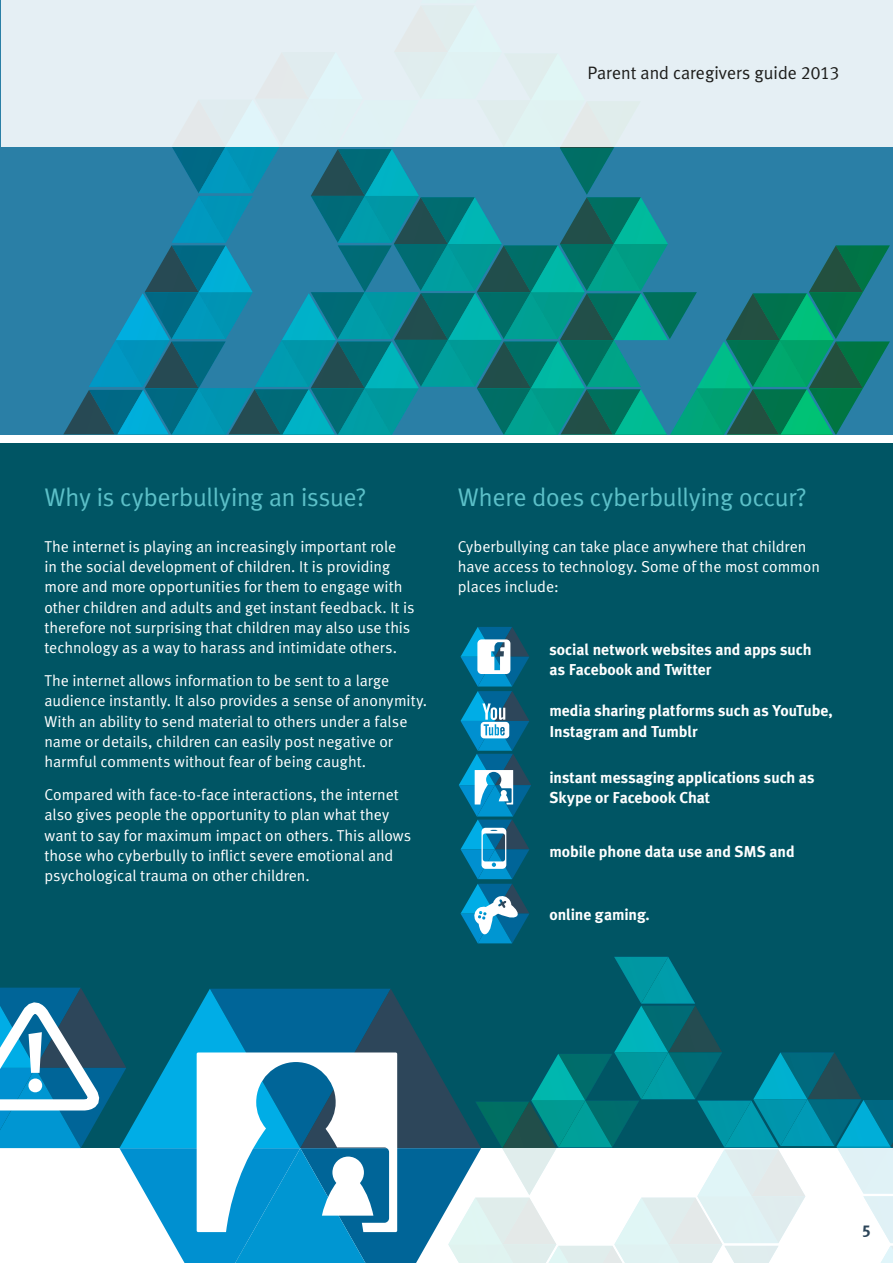
<style>
.page{position:relative;width:893px;height:1263px;background:#fff}
.page>*{position:absolute;margin:0;border:0;box-sizing:border-box;transform-origin:0 0}
.t1{font:700 83.25px "Meta";color:#fff}
.t2{font:25.5px "Meta Plus Normal";letter-spacing:-.005em;color:#5cc0c8}
.t3{font:18px "Meta Plus Normal";color:#1d1d1b}
.t4{font:700 16.5px "Meta Plus";color:#2d465a}
.t5{font:15.75px/20.2px "Meta Normal";color:#fff}
.t6{font:700 15.75px/20.2px "Meta Plus";color:#fff}
.s1{font-family:"Meta Plus Normal Caps"}
</style>
<div class="page">
<div style="left:0;top:443px;width:893px;height:705px;background:#005564"></div>
<div style="left:0;top:0;width:893px;height:434px;background:#2a7fa6"></div>
<svg style="left:63px;top:147px;width:827px;height:287px"></svg>
<div style="left:1px;top:0;width:892px;height:147px;background:#e5eff4"></div>
<svg style="left:0;top:957px;width:893px;height:306px"></svg>
<svg style="left:459px;top:627px;width:72px;height:316px"></svg>
<p class="t3" style="left:587px;top:62px;width:254px">Parent and caregivers guide <span class="s1">2013</span></p>
<h2 class="t2" style="left:44px;top:482px;width:324px">Why is cyberbullying an issue?</h2>
<p class="t5" style="left:44px;top:536px;width:372px">The internet is playing an increasingly important role<br>in the social development of children. It is providing more and more opportunities for them to engage with other children and adults and get instant feedback. It is therefore not surprising that children may also use this technology as a way to harass and intimidate others.</p>
<p class="t5" style="left:44px;top:670px;width:384px">The internet allows information to be sent to a large audience instantly. It also provides a sense of anonymity.<br>With an ability to send material to others under a false name or details, children can easily post negative or harmful comments without fear of being caught.</p>
<p class="t5" style="left:44px;top:784px;width:368px">Compared with face-to-face interactions, the internet also gives people the opportunity to plan what they want to say for maximum impact on others. This allows those who cyberbully to inflict severe emotional and psychological trauma on other children.</p>
<h2 class="t2" style="left:458px;top:482px;width:351px">Where does cyberbullying occur?</h2>
<p class="t5" style="left:458px;top:536px;width:364px">Cyberbullying can take place anywhere that children have access to technology. Some of the most common places include:</p>
<p class="t6" style="left:549px;top:639px;width:264px">social network websites and apps such as Facebook and Twitter</p>
<p class="t6" style="left:549px;top:701px;width:285px">media sharing platforms such as YouTube,<br>Instagram and Tumblr</p>
<p class="t6" style="left:549px;top:767px;width:267px">instant messaging applications such as<br>Skype or Facebook Chat</p>
<p class="t6" style="left:549px;top:841px;width:247px">mobile phone data use and SMS and</p>
<p class="t6" style="left:549px;top:904px;width:102px">online gaming.</p>
<h1 class="t1" style="left:23px;top:1013px;width:26px">!</h1>
<p class="t4" style="left:862px;top:1218px;width:10px">5</p>
</div>
